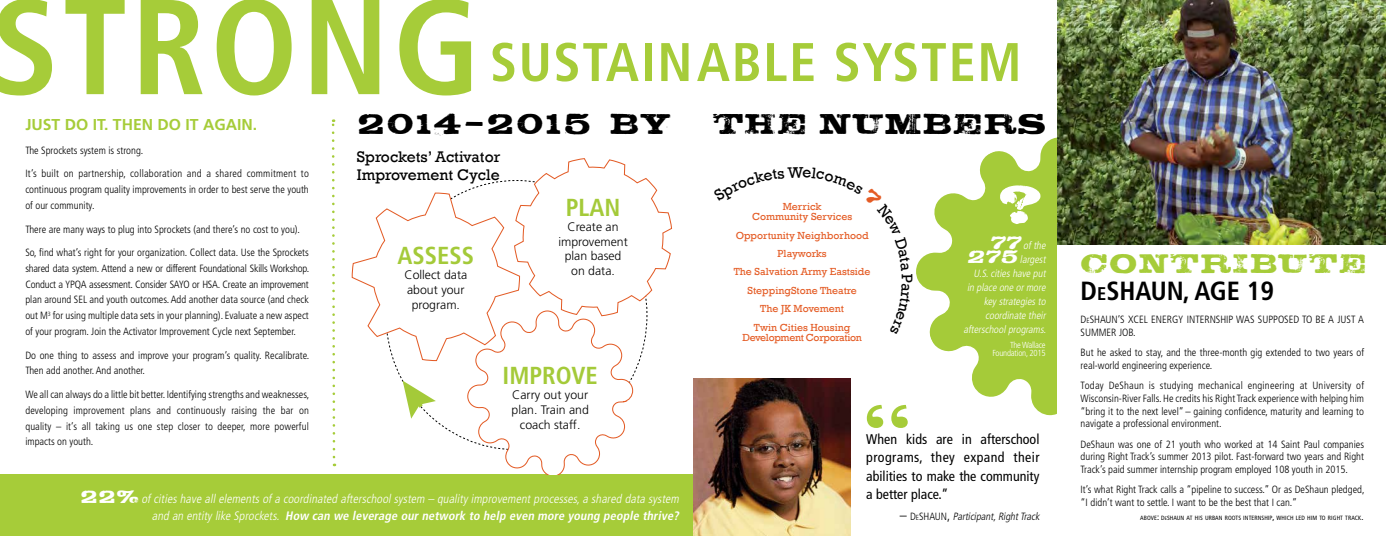
<style>
.page{position:relative;width:1386px;height:536px;background:#fff}
.page>*{position:absolute;margin:0;border:0;box-sizing:border-box;transform-origin:0 0}
.t1{font:700 condensed 134.75px "Frutiger LT Std";letter-spacing:.03em;color:#a6cc39}
.t2{font:700 condensed 54.25px "Frutiger LT Std";letter-spacing:.03em;color:#a6cc39}
.t3{font:52.5px "Chase";color:#fff}
.t4{font:28px "Chase";letter-spacing:.05em;color:#000}
.t5{font:28px "Chase";letter-spacing:-.01em;color:#000}
.t6{font:700 condensed 26.25px "Frutiger LT Std";color:#000}
.t7{font:26.25px "Chase";letter-spacing:.01em;color:#a6cc39}
.t8{font:700 condensed 24.59px "Frutiger LT Std";color:#a4ca39}
.t9{font:15.75px/17.7px "Rockwell";color:#000}
.t10{font:700 15.75px "Frutiger LT Std";color:#a6cc39}
.t11{font:condensed 14px/18.4px "Frutiger LT Std";color:#000;text-align:justify}
.t12{font:italic 300 condensed 12.25px/17.5px "Frutiger LT Std";color:#fff;text-align:right}
.t13{font:300 12.25px/14.8px "Frutiger LT Std";color:#000;text-align:center}
.t14{font:300 condensed 10.5px/15.8px "Frutiger LT Std";color:#000;text-align:justify}
.t15{font:10.5px/18.4px "Rockwell";color:#e45b24;text-align:center}
.t16{font:italic 300 condensed 10.5px/14px "Frutiger LT Std";color:#fff;text-align:right}
.t17{font:italic 300 condensed 10.5px "Frutiger LT Std";color:#000}
.t18{font:10.5px "Rockwell";letter-spacing:-.03em;color:#e45b24}
.t19{font:300 condensed 8.75px/8.8px "Frutiger LT Std";letter-spacing:-.025em;color:#fff;text-align:right}
.t20{font:condensed 6.12px "Frutiger LT Std";letter-spacing:.015em;color:#000}
.s1{font-family:"Chase";font-weight:400;font-stretch:normal;font-size:17.5px}
.s2{font-style:normal;font-size:14px}
.s3{font-style:normal}
.s4{font-style:normal;font-size:7.35px}
.s5{font-style:normal;font-size:13.12px}
.s6{font-family:"Chase";font-weight:400;font-style:normal;font-stretch:normal;font-size:17.5px}
.s7{font-weight:700}
.s8{font-size:18.38px}
.s9{font-size:7.35px}
.s10{font-size:8.75px}
.s11{font-size:4.9px}
</style>
<div class="page">
<svg style="left:916px;top:137px;width:141px;height:278px;fill:#a5cb39"></svg>
<svg style="left:867px;top:404px;width:41px;height:24px"></svg>
<svg style="left:331px;top:119px;width:6px;height:347px"></svg>
<img style="left:1057px;top:0;width:329px;height:244px">
<div style="left:0;top:474px;width:693px;height:62px;background:#a6cc39"></div>
<svg style="left:352px;top:158px;width:320px;height:283px"></svg>
<svg style="left:468px;top:271px;width:166px;height:203px"></svg>
<img style="left:693px;top:378px;width:157px;height:158px">
<h1 class="t1" style="left:-9px;top:-33px;width:491px">STRONG</h1>
<h2 class="t2" style="left:490px;top:30px;width:533px">SUSTAINABLE SYSTEM</h2>
<h3 class="t4" style="left:357px;top:105px;width:316px">2014–2015 BY</h3>
<h3 class="t5" style="left:712px;top:105px;width:336px">THE NUMBERS</h3>
<h3 class="t9" style="left:357px;top:148px;width:145px">Sprockets’ Activator<br>Improvement Cycle</h3>
<h3 class="t10" style="left:25px;top:115px;width:233px">JUST DO IT. THEN DO IT AGAIN.</h3>
<p class="t14" style="left:25px;top:142px;width:120px">The Sprockets system is strong.</p>
<p class="t14" style="left:25px;top:166px;width:285px">It’s built on partnership, collaboration and a shared commitment to continuous program quality improvements in order to best serve the youth of our community.</p>
<p class="t14" style="left:25px;top:221px;width:276px">There are many ways to plug into Sprockets (and there’s no cost to you).</p>
<p class="t14" style="left:25px;top:245px;width:285px">So, find what’s right for your organization. Collect data. Use the Sprockets shared data system. Attend a new or different Foundational Skills Workshop.<br>Conduct a YPQA assessment. Consider SAYO or HSA. Create an improvement plan around SEL and youth outcomes. Add another data source (and check out M<sup>3</sup> for using multiple data sets in your planning). Evaluate a new aspect of your program. Join the Activator Improvement Cycle next September.</p>
<p class="t14" style="left:25px;top:347px;width:285px">Do one thing to assess and improve your program’s quality. Recalibrate.<br>Then add another. And another.</p>
<p class="t14" style="left:25px;top:386px;width:285px">We all can always do a little bit better. Identifying strengths and weaknesses, developing improvement plans and continuously raising the bar on quality – it’s all taking us one step closer to deeper, more powerful impacts on youth.</p>
<h3 class="t3" style="left:997px;top:168px;width:48px">?</h3>
<p class="t16" style="left:963px;top:239px;width:86px"><span class="s1">77</span> ofthe<br><span class="s1">275</span> largest<br>U.S.citieshave put in place one ormore keystrategiesto coordinate their afterschoolprograms.</p>
<p class="t19" style="left:993px;top:340px;width:55px">The Wallace<br>Foundation, 2015</p>
<h3 class="t8" style="left:566px;top:193px;width:56px">PLAN</h3>
<p class="t13" style="left:558px;top:219px;width:71px">Create an improvement plan based on data.</p>
<p class="t15" style="left:752px;top:201px;width:102px;line-height:10.5px">Merrick<br>Community Services</p>
<p class="t15" style="left:734px;top:226px;width:138px">Opportunity Neighborhood<br>Playworks<br>The Salvation Army Eastside<br>SteppingStone Theatre<br>The JK Movement<br>Twin Cities Housing</p>
<p class="t18" style="left:742px;top:331px;width:121px">Development Corporation</p>
<h3 class="t8" style="left:398px;top:241px;width:78px">ASSESS</h3>
<p class="t13" style="left:404px;top:267px;width:64px">Collect data about your program.</p>
<h3 class="t8" style="left:503px;top:361px;width:97px">IMPROVE</h3>
<p class="t13" style="left:512px;top:387px;width:79px">Carry out your plan. Train and coach staff.</p>
<h3 class="t11" style="left:866px;top:430px;width:175px">When kids are in afterschool programs, they expand their abilities to make the community a better place.”</h3>
<p class="t17" style="left:900px;top:510px;width:143px"><span class="s2">–</span> <span class="s3">D</span> <span class="s4">e</span> <span class="s3">S H A U N</span> <span class="s5">,</span> Participant,RightTrack</p>
<p class="t12" style="left:80px;top:489px;width:603px"><span class="s6">2 2 %</span> ofcitieshave allelementsofa coordinated afterschoolsystem – quality improvementprocesses,a shared data system and an entity like Sprockets. <span class="s7">How can we leverage our network to help even more young people thrive?</span></p>
<h3 class="t7" style="left:1080px;top:246px;width:289px">CONTRIBUTE</h3>
<h3 class="t6" style="left:1081px;top:275px;width:195px">D<span class="s8">e</span>SHAUN, AGE 19</h3>
<p class="t14" style="left:1081px;top:313px;width:285px;line-height:12.6px">D<span class="s9">e</span>SHAUN’S XCEL ENERGY INTERNSHIP WAS SUPPOSED TO BE A JUST A<br>SUMMER JOB.</p>
<p class="t14" style="left:1081px;top:346px;width:285px;line-height:12.6px">But he asked to stay, and the three-month gig extended to two years of real-world engineering experience.</p>
<p class="t14" style="left:1081px;top:379px;width:285px;line-height:12.6px">Today DeShaun is studying mechanical engineering at University of Wisconsin-River Falls. He credits his Right Track experience with helping him “bring it to the next level” – gaining confidence, maturity and learning to navigate a professional environment.</p>
<p class="t14" style="left:1081px;top:438px;width:285px;line-height:12.6px">DeShaun was one of 21 youth who worked at 14 Saint Paul companies during Right Track’s summer 2013 pilot. Fast-forward two years and Right Track’s paid summer internship program employed 108 youth in 2015.</p>
<p class="t14" style="left:1081px;top:483px;width:285px;line-height:12.6px">It’s what Right Track calls a “pipeline to success.” Or as DeShaun pledged, “I didn’t want to settle. I want to be the best that I can.”</p>
<p class="t20" style="left:1140px;top:514px;width:225px">ABOVE<span class="s10">:</span> D<span class="s11">E</span>SHAUN AT HIS URBAN ROOTS INTERNSHIP<span class="s10">,</span> WHICH LED HIM TO RIGHT TRACK<span class="s10">.</span></p>
</div>
